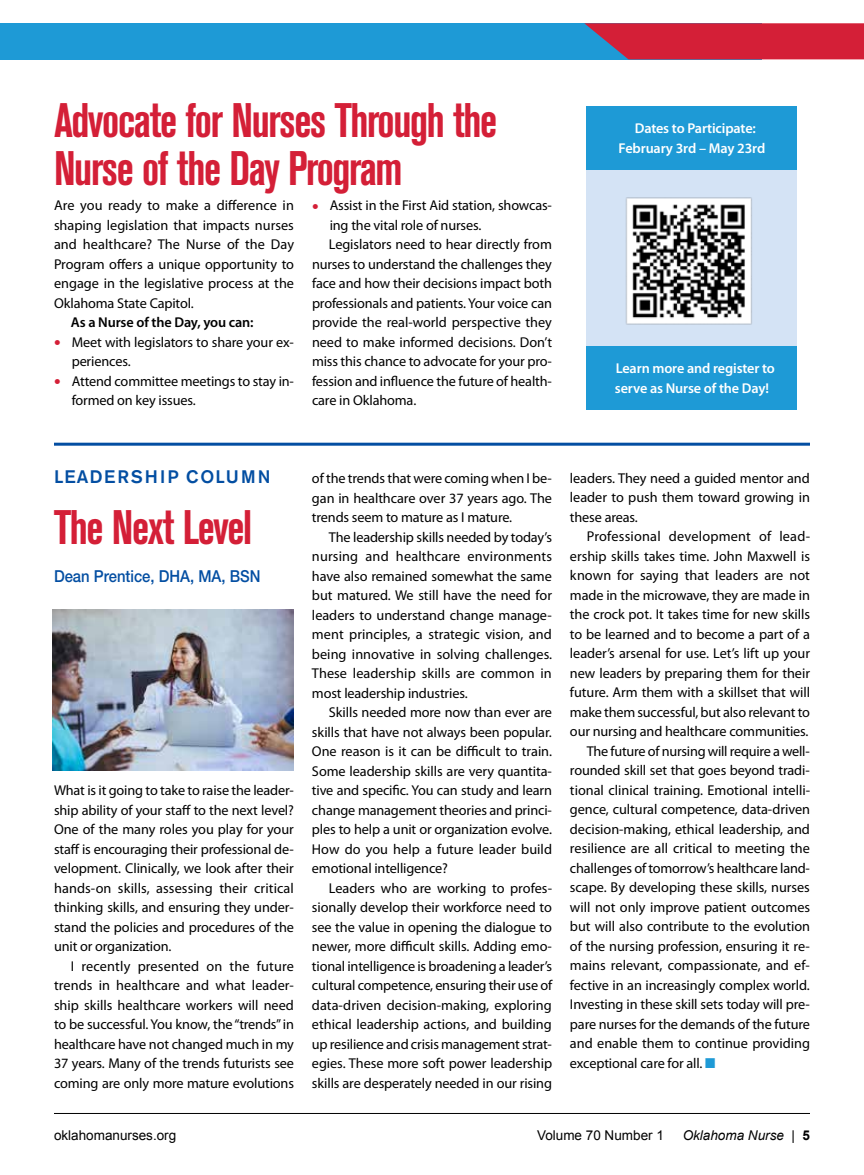
<style>
.page{position:relative;width:864px;height:1175px;background:#fff}
.page>*{position:absolute;margin:0;border:0;box-sizing:border-box;transform-origin:0 0}
.t1{font:700 condensed 48px/48px "Akzidenz Grotesk BE";letter-spacing:-.03em;color:#d41f37;scale:.9 1}
.t2{font:500 18px "Akzidenz Grotesk BE";letter-spacing:.095em;color:#034ea2}
.t3{font:500 16.5px "Helvetica Neue LT Std";color:#034ea2;scale:.9 1}
.t4{font:14.25px/19.5px "Myriad Pro";letter-spacing:-.01em;color:#000;text-align:justify}
.t5{font:600 14.25px/19.5px "Myriad Pro";letter-spacing:-.01em;color:#fff}
.t6{font:14.25px "Myriad Pro";letter-spacing:.015em;color:#000}
.t7{font:600 14.25px "Myriad Pro";letter-spacing:-.01em;color:#000}
.t8{font:13.5px "Arial";color:#000}
.t9{font:italic 13.5px "Arial";color:#000}
.s1{font-weight:600;font-size:21px;color:#d41f37}
.s2{color:#1e9ad6}
.s3{font-style:normal}
.s4{font-weight:700;font-style:normal}
</style>
<div class="page">
<div style="left:0;top:23px;width:761px;height:36px;background:#1e9ad6"></div>
<svg style="left:584px;top:23px;width:280px;height:36px"></svg>
<hr style="left:54px;top:1113px;width:756px;height:1px;background:#000">
<svg style="left:54px;top:442px;width:756px;height:4px"></svg>
<img style="left:52px;top:609px;width:242px;height:162px">
<div style="left:587px;top:169px;width:210px;height:192px;background:#d4e3f5"></div>
<img style="left:625px;top:197px;width:127px;height:128px">
<div style="left:587px;top:346px;width:210px;height:63px;background:#1e9ad6"></div>
<div style="left:587px;top:106px;width:210px;height:63px;background:#1e9ad6"></div>
<h1 class="t1" style="left:54px;top:96px;width:494px">Advocate for Nurses Through the<br>Nurse of the Day Program</h1>
<p class="t4" style="left:54px;top:196px;width:242px">Are you ready to make a difference in shaping legislation that impacts nurses and healthcare? The Nurse of the Day Program offers a unique opportunity to engage in the legislative process at the Oklahoma State Capitol.</p>
<p class="t7" style="left:71px;top:314px;width:184px">As a Nurse of the Day, you can:</p>
<p class="t4" style="left:72px;top:332px;width:224px;text-indent:-18px"><span class="s1">•</span> Meet with legislators to share your ex&shy;periences.</p>
<p class="t4" style="left:72px;top:371px;width:224px;text-indent:-18px"><span class="s1">•</span> Attend committee meetings to stay in&shy;formed on key issues.</p>
<p class="t4" style="left:312px;top:196px;width:242px"><span class="s1">•</span> Assist in the First Aid station, showcas-</p>
<p class="t4" style="left:330px;top:215px;width:153px">ing the vital role of nurses.</p>
<p class="t4" style="left:329px;top:235px;width:225px">Legislators need to hear directly from</p>
<p class="t4" style="left:312px;top:254px;width:242px">nurses to understand the challenges they</p>
<p class="t4" style="left:312px;top:274px;width:242px">face and how their decisions impact both</p>
<p class="t4" style="left:312px;top:293px;width:241px">professionals and patients. Your voice can</p>
<p class="t4" style="left:312px;top:313px;width:241px">provide the real-world perspective they</p>
<p class="t4" style="left:312px;top:332px;width:242px">need to make informed decisions. Don’t</p>
<p class="t4" style="left:312px;top:352px;width:241px">miss this chance to advocate for your pro-</p>
<p class="t4" style="left:312px;top:371px;width:241px">fession and influence the future of health-</p>
<p class="t4" style="left:312px;top:391px;width:106px">care in Oklahoma.</p>
<p class="t5" style="left:619px;top:119px;width:148px;text-align:center">Dates to Participate:<br>February 3rd – May 23rd</p>
<p class="t5" style="left:615px;top:359px;width:162px">Learn more and register to serve as Nurse of the Day!</p>
<p class="t2" style="left:54px;top:466px;width:218px">LEADERSHIP COLUMN</p>
<h1 class="t1" style="left:54px;top:504px;width:222px">The Next Level</h1>
<p class="t3" style="left:54px;top:566px;width:231px">Dean Prentice, DHA, MA, BSN</p>
<p class="t4" style="left:54px;top:781px;width:242px">What is it going to take to raise the leader&shy;ship ability of your staff to the next level?<br>One of the many roles you play for your staff is encouraging their professional de&shy;velopment. Clinically, we look after their hands-on skills, assessing their critical thinking skills, and ensuring they under&shy;stand the policies and procedures of the unit or organization.</p>
<p class="t4" style="left:54px;top:956px;width:242px;text-indent:17px">I recently presented on the future trends in healthcare and what leader&shy;ship skills healthcare workers will need to be successful. You know, the “trends” in healthcare have not changed much in my 37 years. Many of the trends futurists see coming are only more mature evolutions</p>
<p class="t4" style="left:312px;top:469px;width:242px">of the trends that were coming when I be&shy;gan in healthcare over 37 years ago. The trends seem to mature as I mature.</p>
<p class="t4" style="left:312px;top:527px;width:242px;text-indent:17px">The leadership skills needed by today’s nursing and healthcare environments have also remained somewhat the same but matured. We still have the need for leaders to understand change manage&shy;ment principles, a strategic vision, and being innovative in solving challenges.<br>These leadership skills are common in most leadership industries.</p>
<p class="t4" style="left:312px;top:703px;width:242px;text-indent:17px">Skills needed more now than ever are skills that have not always been popular.<br>One reason is it can be difficult to train.<br>Some leadership skills are very quantita&shy;tive and specific. You can study and learn change management theories and princi&shy;ples to help a unit or organization evolve.<br>How do you help a future leader build emotional intelligence?</p>
<p class="t4" style="left:312px;top:878px;width:242px;text-indent:17px">Leaders who are working to profes&shy;sionally develop their workforce need to see the value in opening the dialogue to newer, more difficult skills. Adding emo&shy;tional intelligence is broadening a leader’s cultural competence, ensuring their use of data-driven decision-making, exploring ethical leadership actions, and building up resilience and crisis management strat&shy;egies. These more soft power leadership skills are desperately needed in our rising</p>
<p class="t4" style="left:570px;top:468px;width:241px">leaders. They need a guided mentor and leader to push them toward growing in these areas.</p>
<p class="t6" style="left:587px;top:529px;width:225px">Professional development of lead-</p>
<p class="t4" style="left:570px;top:546px;width:242px">ership skills takes time. John Maxwell is</p>
<p class="t4" style="left:570px;top:566px;width:242px">known for saying that leaders are not</p>
<p class="t4" style="left:570px;top:585px;width:241px">made in the microwave, they are made in</p>
<p class="t4" style="left:570px;top:605px;width:242px">the crock pot. It takes time for new skills</p>
<p class="t4" style="left:570px;top:624px;width:241px">to be learned and to become a part of a</p>
<p class="t4" style="left:570px;top:644px;width:242px">leader’s arsenal for use. Let’s lift up your</p>
<p class="t4" style="left:570px;top:663px;width:242px">new leaders by preparing them for their</p>
<p class="t4" style="left:570px;top:683px;width:242px">future. Arm them with a skillset that will</p>
<p class="t4" style="left:570px;top:702px;width:241px">make them successful, but also relevant to</p>
<p class="t4" style="left:570px;top:722px;width:240px">our nursing and healthcare communities.</p>
<p class="t4" style="left:587px;top:741px;width:224px">The future of nursing will require a well-</p>
<p class="t4" style="left:570px;top:761px;width:241px">rounded skill set that goes beyond tradi-</p>
<p class="t4" style="left:570px;top:780px;width:242px">tional clinical training. Emotional intelli-</p>
<p class="t4" style="left:570px;top:800px;width:242px">gence, cultural competence, data-driven</p>
<p class="t4" style="left:570px;top:819px;width:242px">decision-making, ethical leadership, and</p>
<p class="t4" style="left:570px;top:839px;width:241px">resilience are all critical to meeting the</p>
<p class="t4" style="left:570px;top:858px;width:242px">challenges of tomorrow’s healthcare land-</p>
<p class="t4" style="left:570px;top:878px;width:241px">scape. By developing these skills, nurses</p>
<p class="t4" style="left:570px;top:897px;width:242px">will not only improve patient outcomes</p>
<p class="t4" style="left:570px;top:917px;width:242px">but will also contribute to the evolution</p>
<p class="t4" style="left:570px;top:936px;width:241px">of the nursing profession, ensuring it re-</p>
<p class="t4" style="left:570px;top:956px;width:241px">mains relevant, compassionate, and ef-</p>
<p class="t4" style="left:570px;top:975px;width:241px">fective in an increasingly complex world.</p>
<p class="t4" style="left:570px;top:995px;width:241px">Investing in these skill sets today will pre-</p>
<p class="t4" style="left:570px;top:1014px;width:242px">pare nurses for the demands of the future</p>
<p class="t4" style="left:570px;top:1034px;width:241px">and enable them to continue providing</p>
<p class="t4" style="left:570px;top:1053px;width:147px">exceptional care for all. <span class="s2">■</span></p>
<p class="t8" style="left:54px;top:1126px;width:124px">oklahomanurses.org</p>
<p class="t8" style="left:537px;top:1126px;width:128px">Volume 70 Number 1</p>
<p class="t9" style="left:683px;top:1126px;width:129px">Oklahoma Nurse <span class="s3">|</span> <span class="s4">5</span></p>
</div>
